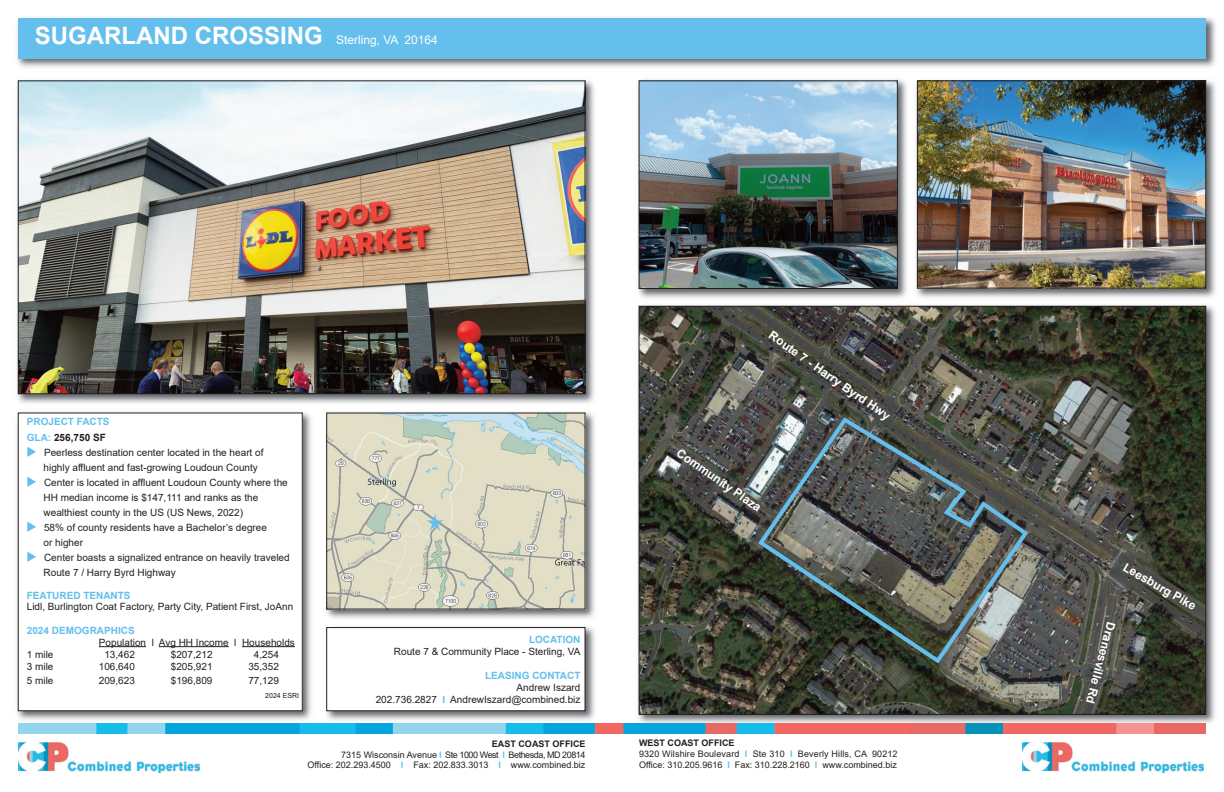
<style>
.page{position:relative;width:1224px;height:792px;background:#fff}
.page>*{position:absolute;margin:0;border:0;box-sizing:border-box;transform-origin:0 0}
.t1{font:700 24px "Arial";color:#fff}
.t2{font:700 12px "Arial";color:#fff}
.t3{font:10px/15px "Arial";color:#231f20}
.t4{font:700 10px/16px "Arial";color:#64bfec}
.t5{font:9px/10.8px "Arial";color:#231f20}
.t6{font:7px "Arial";color:#231f20}
.s1{font-weight:400;font-size:12px}
.s2{color:#231f20}
.s3{color:#64bfec}
.s4{font-weight:700;color:#64bfec}
.s5{font-weight:700}
</style>
<div class="page">
<img style="left:322px;top:412px;width:276px;height:312px">
<div style="left:327px;top:628px;width:258px;height:83px;background:#fff"></div>
<div style="left:326px;top:627px;width:259px;height:84px;border:1px solid #231f20"></div>
<img style="left:17px;top:412px;width:299px;height:312px">
<div style="left:18px;top:413px;width:284px;height:298px;background:#fff"></div>
<div style="left:18px;top:413px;width:285px;height:298px;border:1px solid #231f20"></div>
<img style="left:17px;top:17px;width:1199px;height:50px">
<div style="left:18px;top:18px;width:1188px;height:40px;background:#64bfec"></div>
<hr style="left:99px;top:646px;width:47px;height:1px;background:#231f20">
<hr style="left:159px;top:646px;width:70px;height:1px;background:#231f20">
<hr style="left:242px;top:646px;width:53px;height:1px;background:#231f20">
<img style="left:17px;top:80px;width:578px;height:323px">
<img style="left:20px;top:83px;width:563px;height:309px">
<img style="left:328px;top:415px;width:255px;height:192px">
<svg style="left:427px;top:514px;width:16px;height:17px"></svg>
<img style="left:634px;top:305px;width:582px;height:419px">
<img style="left:641px;top:308px;width:563px;height:405px">
<img style="left:638px;top:79px;width:269px;height:219px">
<img style="left:641px;top:83px;width:255px;height:204px">
<div style="left:639px;top:81px;width:259px;height:208px;border:1px solid #231f20"></div>
<img style="left:916px;top:80px;width:300px;height:218px">
<img style="left:919px;top:83px;width:285px;height:203px">
<div style="left:917px;top:81px;width:289px;height:207px;border:1px solid #231f20"></div>
<img style="left:758px;top:417px;width:270px;height:246px">
<img style="left:18px;top:724px;width:1188px;height:9px">
<img style="left:18px;top:743px;width:181px;height:29px">
<img style="left:1022px;top:743px;width:182px;height:29px">
<h1 class="t1" style="left:35px;top:23px;width:405px">SUGARLAND CROSSING <span class="s1">Sterling, VA 20164</span></h1>
<p class="t4" style="left:27px;top:413px;width:84px">PROJECT FACTS<br>GLA: <span class="s2">256,750 SF</span></p>
<p class="t3" style="left:44px;top:445px;width:222px;text-indent:-17px"><span class="s3">◆</span> Peerless destination center located in the heart of highly affluent and fast-growing Loudoun County</p>
<p class="t3" style="left:44px;top:475px;width:246px;text-indent:-17px"><span class="s3">◆</span> Center is located in affluent Loudoun County where the<br>HH median income is $147,111 and ranks as the wealthiest county in the US (US News, 2022)</p>
<p class="t3" style="left:44px;top:520px;width:225px;text-indent:-17px"><span class="s3">◆</span> 58% of county residents have a Bachelor’s degree or higher</p>
<p class="t3" style="left:44px;top:550px;width:248px;text-indent:-17px"><span class="s3">◆</span> Center boasts a signalized entrance on heavily traveled<br>Route 7 / Harry Byrd Highway</p>
<p class="t4" style="left:27px;top:587px;width:105px">FEATURED TENANTS</p>
<p class="t3" style="left:27px;top:599px;width:268px">Lidl, Burlington Coat Factory, Party City, Patient First, JoAnn</p>
<p class="t4" style="left:27px;top:622px;width:109px">2024 DEMOGRAPHICS</p>
<p class="t3" style="left:99px;top:635px;width:198px">Population l Avg HH Income l Households</p>
<p class="t3" style="left:27px;top:647px;width:28px">1 mile</p>
<p class="t3" style="left:104px;top:647px;width:32px">13,462</p>
<p class="t3" style="left:171px;top:647px;width:43px">$207,212</p>
<p class="t3" style="left:254px;top:647px;width:27px">4,254</p>
<p class="t3" style="left:27px;top:659px;width:28px">3 mile</p>
<p class="t3" style="left:99px;top:659px;width:38px">106,640</p>
<p class="t3" style="left:171px;top:659px;width:43px">$205,921</p>
<p class="t3" style="left:248px;top:659px;width:32px">35,352</p>
<p class="t3" style="left:27px;top:673px;width:28px">5 mile</p>
<p class="t3" style="left:99px;top:673px;width:38px">209,623</p>
<p class="t3" style="left:171px;top:673px;width:43px">$196,809</p>
<p class="t3" style="left:248px;top:673px;width:32px">77,129</p>
<p class="t6" style="left:265px;top:691px;width:35px">2024 ESRI</p>
<p class="t4" style="left:529px;top:631px;width:53px">LOCATION</p>
<p class="t3" style="left:394px;top:644px;width:188px">Route 7 &amp; Community Place - Sterling, VA</p>
<p class="t4" style="left:485px;top:667px;width:97px">LEASING CONTACT</p>
<p class="t3" style="left:376px;top:681px;width:206px;line-height:12px;text-align:right">Andrew Iszard<br>202.736.2827 <span class="s4">l</span> AndrewIszard@combined.biz</p>
<p class="t5" style="left:307px;top:738px;width:280px;text-align:right"><span class="s5">EAST COAST OFFICE<br></span>7315 Wisconsin Avenue <span class="s4">l</span> Ste 1000 West <span class="s4">l</span> Bethesda, MD 20814<br>Office: 202.293.4500 <span class="s4">l</span> Fax: 202.833.3013 <span class="s4">l</span> www.combined.biz</p>
<p class="t2" style="left:774px;top:329px;width:146px;rotate:35deg">Route 7 - Harry Byrd Hwy</p>
<p class="t2" style="left:682px;top:446px;width:102px;rotate:35deg">Community Plaza</p>
<p class="t5" style="left:639px;top:738px;width:260px"><span class="s5">WEST COAST OFFICE<br></span>9320 Wilshire Boulevard <span class="s4">l</span> Ste 310 <span class="s4">l</span> Beverly Hills, CA 90212<br>Office: 310.205.9616 <span class="s4">l</span> Fax: 310.228.2160 <span class="s4">l</span> www.combined.biz</p>
<p class="t2" style="left:1128px;top:560px;width:84px;rotate:30deg">Leesburg Pike</p>
<p class="t2" style="left:1118px;top:624px;width:85px;rotate:105deg">Dranesville Rd</p>
</div>
